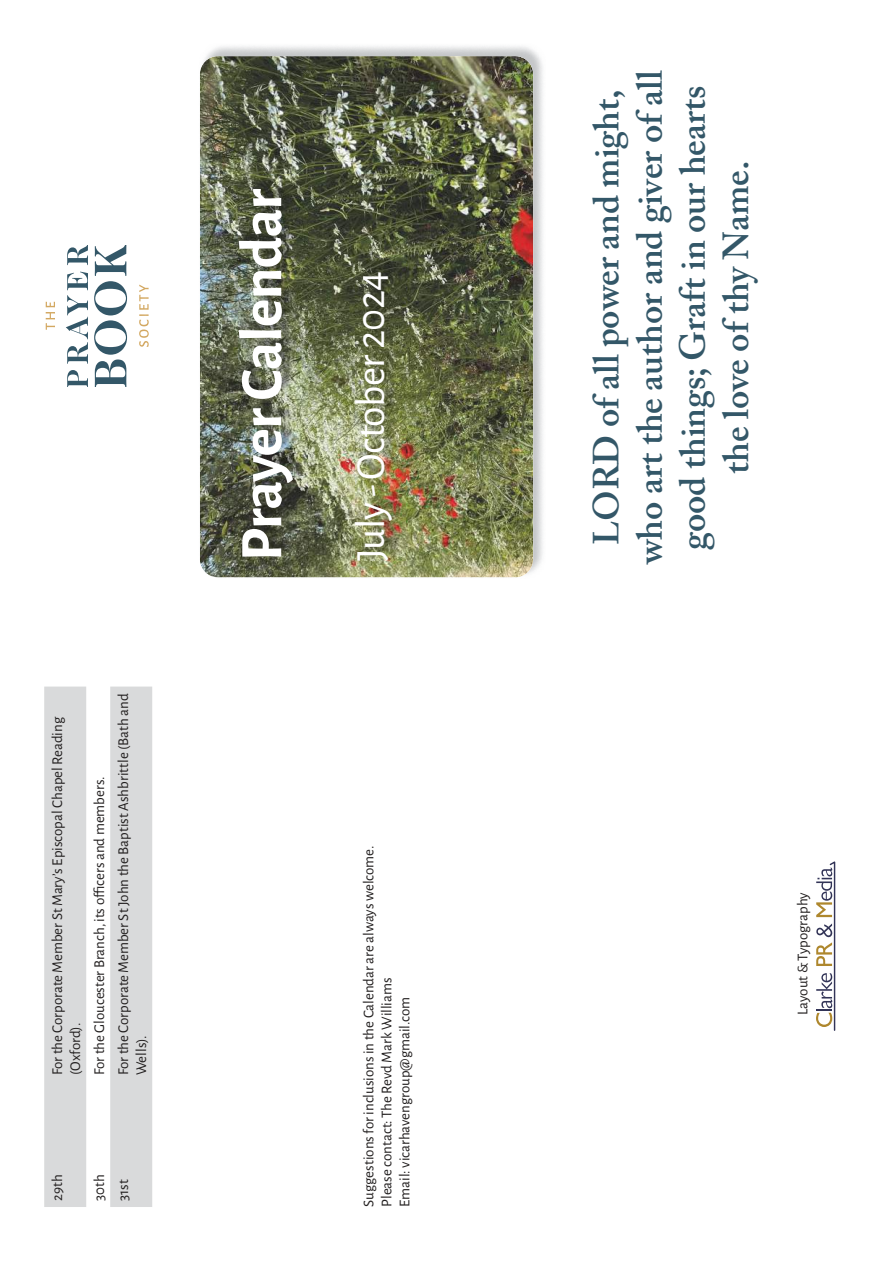
<style>
.page{position:relative;width:893px;height:1263px;background:#fff}
.page>*{position:absolute;margin:0;border:0;box-sizing:border-box;transform-origin:0 0}
.t1{font:700 60.45px "Alegreya Sans";letter-spacing:-.015em;color:#fff}
.t2{font:41.7px "Alegreya Sans";letter-spacing:-.015em;color:#fff}
.t3{font:600 36px/43.2px "Adobe Caslon Pro";color:#335768;text-align:center}
.t4{font:15px/18px "Alegreya Sans";color:#221f1f}
</style>
<div class="page">
<svg style="left:44px;top:686px;width:108px;height:521px;fill:#d9dadb"></svg>
<svg style="left:816px;top:861px;width:20px;height:170px"></svg>
<svg style="left:139px;top:285px;width:10px;height:62px"></svg>
<svg style="left:46px;top:302px;width:9px;height:28px"></svg>
<svg style="left:67px;top:370px;width:21px;height:16px"></svg>
<svg style="left:66px;top:272px;width:22px;height:92px"></svg>
<svg style="left:67px;top:245px;width:21px;height:20px"></svg>
<svg style="left:94px;top:245px;width:33px;height:141px"></svg>
<img style="left:207px;top:46px;width:336px;height:532px">
<img style="left:200px;top:56px;width:333px;height:521px">
<img style="left:239px;top:175px;width:68px;height:381px">
<img style="left:356px;top:258px;width:50px;height:302px">
<p class="t4" style="left:49px;top:1075px;width:360px;rotate:-90deg">For the Corporate Member St Maryís Episcopal Chapel Reading (Oxford).</p>
<p class="t4" style="left:91px;top:1075px;width:300px;rotate:-90deg">For the Gloucester Branch, its officers and members.</p>
<p class="t4" style="left:115px;top:1075px;width:383px;rotate:-90deg">For the Corporate Member St John the Baptist Ashbrittle (Bath and<br>Wells).</p>
<p class="t4" style="left:49px;top:1201px;width:28px;rotate:-90deg">29th</p>
<p class="t4" style="left:91px;top:1201px;width:28px;rotate:-90deg">30th</p>
<p class="t4" style="left:115px;top:1201px;width:23px;rotate:-90deg">31st</p>
<h1 class="t1" style="left:239px;top:561px;width:374px;rotate:-90deg">Prayer Calendar</h1>
<h2 class="t2" style="left:351px;top:561px;width:292px;rotate:-90deg">July - October 2024</h2>
<p class="t4" style="left:360px;top:1207px;width:362px;rotate:-90deg">Suggestions for inclusions in the Calendar are always welcome.<br>Please contact: The Revd Mark Williams<br>Email: vicarhavengroup@gmail.com</p>
<h3 class="t3" style="left:589px;top:564px;width:495px;rotate:-90deg">LORD of all power and might, who art the author and giver of all good things; Graft in our hearts the love of thy Name.</h3>
<p class="t4" style="left:795px;top:1015px;width:124px;rotate:-90deg">Layout &amp; Typography</p>
</div>
